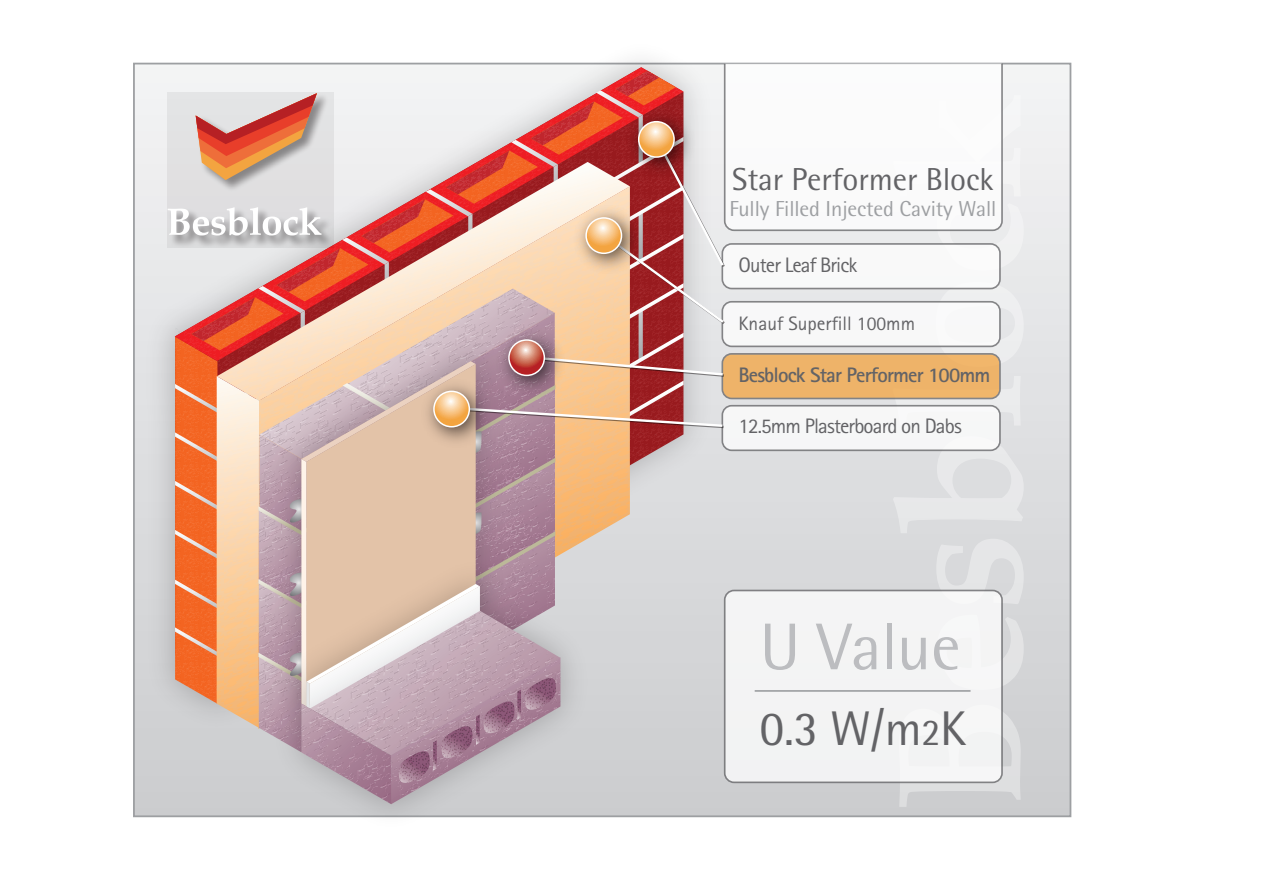
<style>
.page{position:relative;width:1263px;height:893px;background:#fff}
.page>*{position:absolute;margin:0;border:0;box-sizing:border-box;transform-origin:0 0}
.t1{font:66.15px "Rotis Semi Sans";letter-spacing:-.005em;color:#bcbdc0}
.t2{font:48.75px "Rotis Semi Sans";color:#636366}
.t3{font:31.8px "Rotis Semi Sans";letter-spacing:-.005em;color:#636366}
.t4{font:21.75px "Rotis Semi Sans";letter-spacing:-.005em;color:#9d9fa2}
.t5{font:21px "Rotis Sans Serif";letter-spacing:-.04em;color:#636366}
.t6{font:700 21px "Rotis Sans Serif";letter-spacing:-.04em;color:#636366}
.t7{font:19.5px "Rotis Sans Serif";color:#636366}
.s1{font-size:37.8px}
</style>
<div class="page">
<div style="left:134px;top:64px;width:936px;height:752px;background:linear-gradient(to bottom,#f3f4f5,#cbccce)"></div>
<svg style="left:899px;top:705px;width:122px;height:102px"></svg>
<svg style="left:1003px;top:615px;width:21px;height:75px"></svg>
<svg style="left:936px;top:539px;width:88px;height:65px"></svg>
<svg style="left:893px;top:436px;width:131px;height:97px"></svg>
<svg style="left:892px;top:376px;width:129px;height:50px"></svg>
<svg style="left:936px;top:282px;width:88px;height:85px"></svg>
<div style="left:937px;top:203px;width:87px;height:68px;background:#ececee"></div>
<div style="left:1003px;top:95px;width:18px;height:102px;background:#f3f3f4"></div>
<img style="left:136px;top:60px;width:588px;height:685px">
<img style="left:262px;top:804px;width:339px;height:14px">
<div style="left:722px;top:406px;width:278px;height:44px;background:#f6f7f7;border-radius:9px"></div>
<div style="left:721px;top:405px;width:280px;height:46px;border:2px solid #636366;border-radius:9px"></div>
<div style="left:722px;top:354px;width:278px;height:44px;background:#eeb369;border-radius:9px"></div>
<div style="left:721px;top:353px;width:280px;height:46px;border:2px solid #636366;border-radius:9px"></div>
<div style="left:722px;top:302px;width:278px;height:44px;background:#f8f8f9;border-radius:9px"></div>
<div style="left:721px;top:301px;width:280px;height:46px;border:2px solid #636366;border-radius:9px"></div>
<div style="left:722px;top:244px;width:278px;height:45px;background:#fff;border-radius:9px"></div>
<div style="left:721px;top:243px;width:280px;height:46px;border:2px solid #636366;border-radius:9px"></div>
<svg style="left:168px;top:67px;width:557px;height:737px"></svg>
<div style="left:725px;top:590px;width:277px;height:192px;background:#f3f4f4;border-radius:9px"></div>
<div style="left:724px;top:590px;width:279px;height:193px;border:2px solid #636366;border-radius:9px"></div>
<svg style="left:724px;top:64px;width:279px;height:167px"></svg>
<hr style="left:755px;top:690px;width:215px;height:2px;background:#9d9fa2">
<img style="left:489px;top:320px;width:84px;height:84px">
<svg style="left:509px;top:340px;width:35px;height:35px"></svg>
<div style="left:508px;top:339px;width:37px;height:37px;border:2px solid #fff;border-radius:50%"></div>
<img style="left:567px;top:198px;width:82px;height:84px">
<svg style="left:586px;top:218px;width:35px;height:35px"></svg>
<div style="left:585px;top:217px;width:37px;height:37px;border:2px solid #fff;border-radius:50%"></div>
<img style="left:619px;top:102px;width:83px;height:84px">
<svg style="left:639px;top:122px;width:35px;height:35px"></svg>
<div style="left:638px;top:121px;width:37px;height:37px;border:2px solid #fff;border-radius:50%"></div>
<img style="left:414px;top:371px;width:84px;height:84px">
<svg style="left:434px;top:391px;width:35px;height:36px"></svg>
<div style="left:433px;top:391px;width:37px;height:36px;border:2px solid #fff;border-radius:50%"></div>
<h3 class="t3" style="left:732px;top:160px;width:263px">Star Performer Block</h3>
<p class="t4" style="left:729px;top:196px;width:269px">Fully Filled Injected Cavity Wall</p>
<p class="t5" style="left:738px;top:253px;width:120px">Outer Leaf Brick</p>
<p class="t7" style="left:738px;top:312px;width:178px">Knauf Superfill 100mm</p>
<p class="t6" style="left:738px;top:361px;width:253px">Besblock Star Performer 100mm</p>
<p class="t5" style="left:738px;top:414px;width:225px">12.5mm Plasterboard on Dabs</p>
<h1 class="t1" style="left:760px;top:608px;width:202px">U Value</h1>
<h2 class="t2" style="left:760px;top:699px;width:208px">0.3 W/m<span class="s1">2</span>K</h2>
</div>
